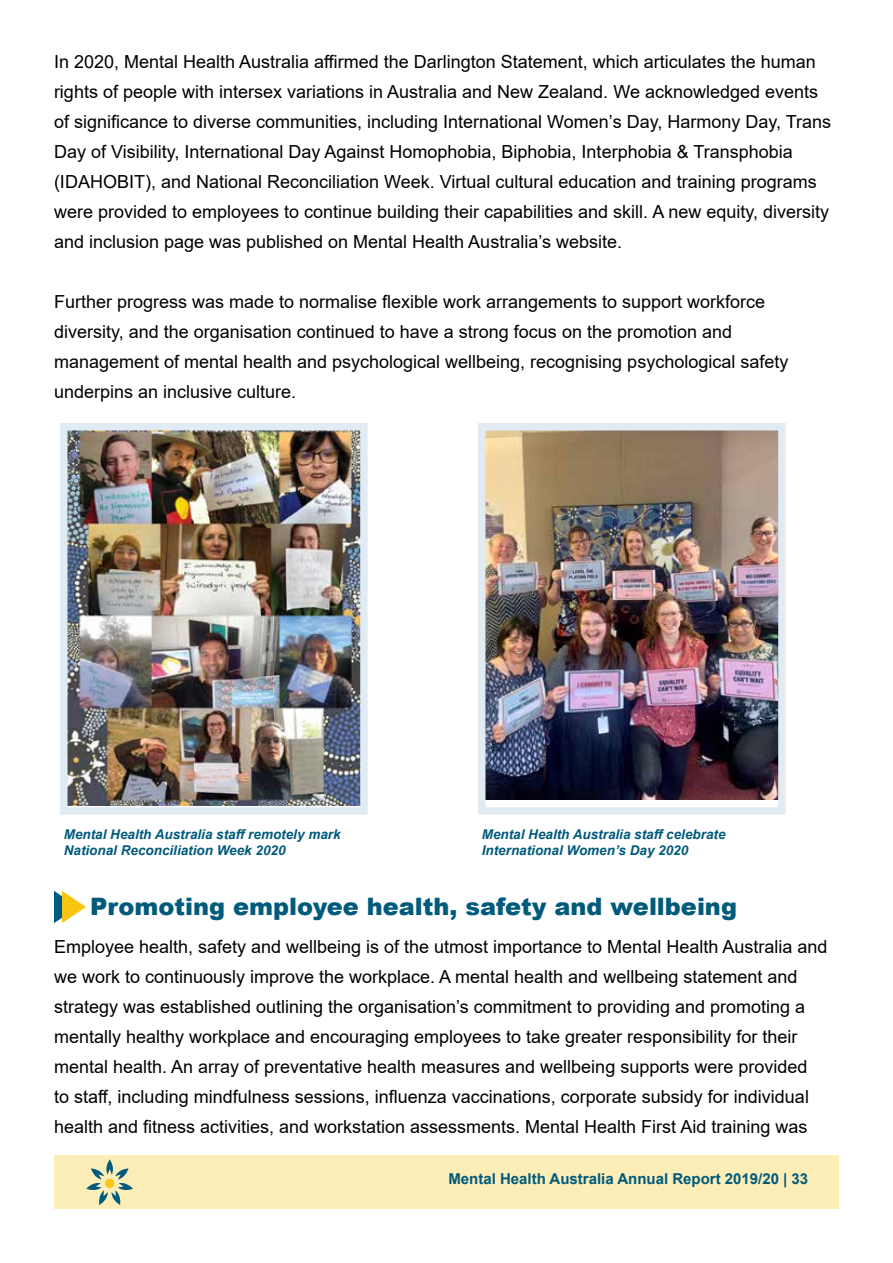
<style>
.page{position:relative;width:893px;height:1263px;background:#fff}
.page>*{position:absolute;margin:0;border:0;box-sizing:border-box;transform-origin:0 0}
.t1{font:900 24px "Arial";color:#005a7c}
.t2{font:18px/30px "Arial";color:#000}
.t3{font:700 15px "Arial";color:#005a7c}
.t4{font:italic 700 13.5px/16.2px "Arial";color:#005a7c}
</style>
<div class="page">
<div style="left:54px;top:1155px;width:785px;height:54px;background:#fdeeb7"></div>
<svg style="left:86px;top:1159px;width:47px;height:46px"></svg>
<div style="left:105px;top:1179px;width:9px;height:9px;background:#f9c612;border-radius:50%"></div>
<svg style="left:54px;top:891px;width:32px;height:32px"></svg>
<img style="left:69px;top:432px;width:290px;height:373px">
<div style="left:60px;top:423px;width:308px;height:392px;border:8px solid #e1ebf4"></div>
<img style="left:487px;top:432px;width:290px;height:368px">
<div style="left:478px;top:423px;width:308px;height:392px;border:8px solid #e1ebf4"></div>
<p class="t2" style="left:54px;top:46px;width:779px">In 2020, Mental Health Australia affirmed the Darlington Statement, which articulates the human rights of people with intersex variations in Australia and New Zealand. We acknowledged events of significance to diverse communities, including International Women’s Day, Harmony Day, Trans Day of Visibility, International Day Against Homophobia, Biphobia, Interphobia &amp; Transphobia (IDAHOBIT), and National Reconciliation Week. Virtual cultural education and training programs were provided to employees to continue building their capabilities and skill. A new equity, diversity and inclusion page was published on Mental Health Australia’s website.</p>
<p class="t2" style="left:54px;top:286px;width:736px">Further progress was made to normalise flexible work arrangements to support workforce diversity, and the organisation continued to have a strong focus on the promotion and management of mental health and psychological wellbeing, recognising psychological safety underpins an inclusive culture.</p>
<p class="t4" style="left:64px;top:827px;width:278px">Mental Health Australia staff remotely mark<br>National Reconciliation Week 2020</p>
<p class="t4" style="left:482px;top:827px;width:245px">Mental Health Australia staff celebrate<br>International Women’s Day 2020</p>
<h1 class="t1" style="left:90px;top:889px;width:648px">Promoting employee health, safety and wellbeing</h1>
<p class="t2" style="left:54px;top:931px;width:775px">Employee health, safety and wellbeing is of the utmost importance to Mental Health Australia and we work to continuously improve the workplace. A mental health and wellbeing statement and strategy was established outlining the organisation’s commitment to providing and promoting a mentally healthy workplace and encouraging employees to take greater responsibility for their mental health. An array of preventative health measures and wellbeing supports were provided<br>to staff, including mindfulness sessions, influenza vaccinations, corporate subsidy for individual health and fitness activities, and workstation assessments. Mental Health First Aid training was</p>
<p class="t3" style="left:448px;top:1168px;width:361px">Mental Health Australia Annual Report 2019/20 | 33</p>
</div>
